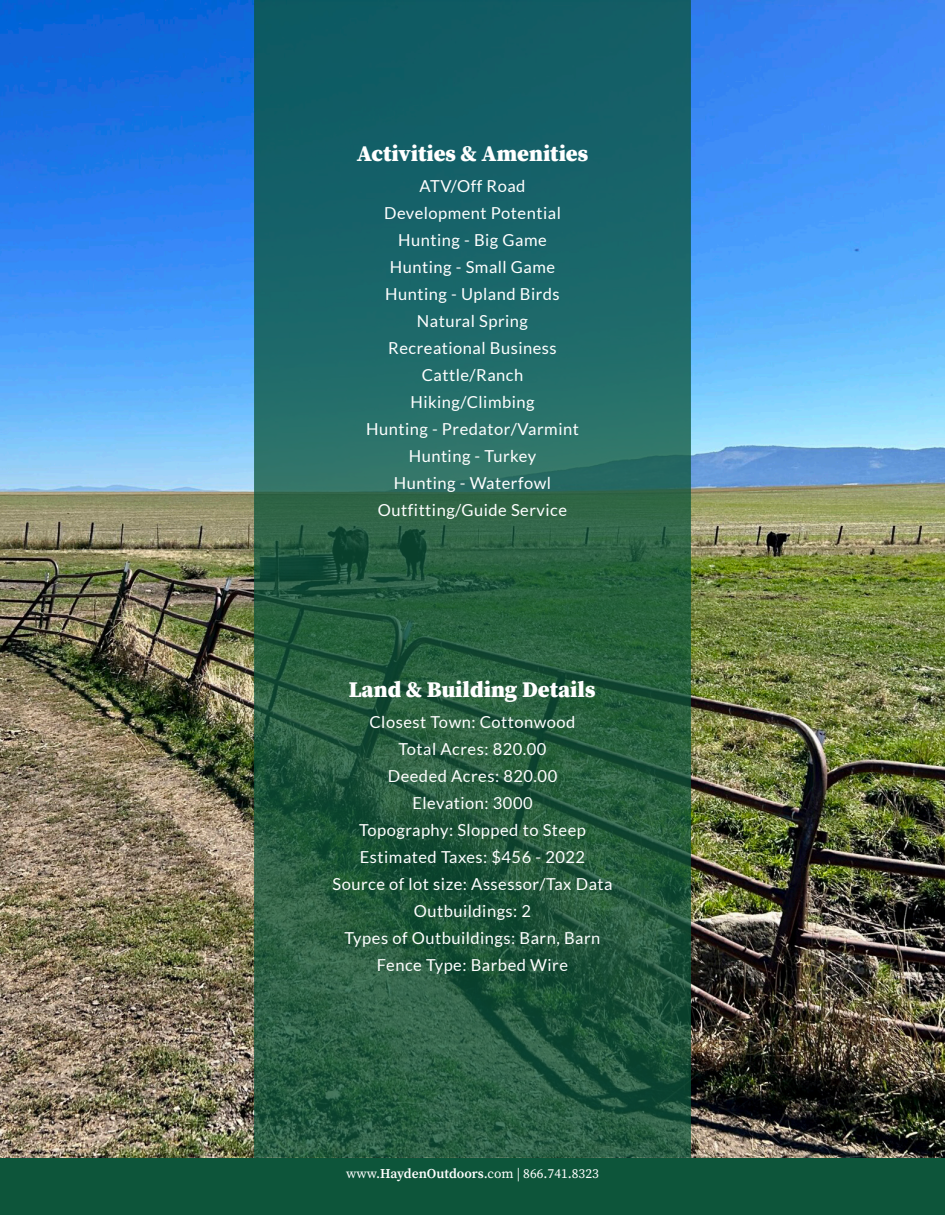
<style>
.page{position:relative;width:945px;height:1215px;background:#fff}
.page>*{position:absolute;margin:0;border:0;box-sizing:border-box;transform-origin:0 0}
.t1{font:900 22.5px "Source Serif Pro";color:#fff}
.Property_Summary_Body{font:16.5px/27px "Lato";letter-spacing:.03em;color:#fff;text-align:center}
.t2{font:13.5px "Source Serif Pro";color:#fff}
.s1{font-weight:600}
</style>
<div class="page">
<div style="left:0;top:1158px;width:945px;height:57px;background:#0d553a"></div>
<img style="left:0;top:0;width:945px;height:1158px">
<svg style="left:254px;top:0;width:437px;height:1158px;background:#215f50"></svg>
<p class="t1" style="left:357px;top:138px;width:233px">Activities &amp; Amenities</p>
<p class="Property_Summary_Body" style="left:420px;top:173px;width:107px">ATV/Off Road</p>
<p class="Property_Summary_Body" style="left:384px;top:200px;width:178px">Development Potential</p>
<p class="Property_Summary_Body" style="left:398px;top:227px;width:150px">Hunting - Big Game</p>
<p class="Property_Summary_Body" style="left:390px;top:254px;width:167px">Hunting - Small Game</p>
<p class="Property_Summary_Body" style="left:385px;top:281px;width:176px">Hunting - Upland Birds</p>
<p class="Property_Summary_Body" style="left:417px;top:308px;width:113px">Natural Spring</p>
<p class="Property_Summary_Body" style="left:388px;top:335px;width:170px">Recreational Business</p>
<p class="Property_Summary_Body" style="left:422px;top:362px;width:103px">Cattle/Ranch</p>
<p class="Property_Summary_Body" style="left:410px;top:389px;width:126px">Hiking/Climbing</p>
<p class="Property_Summary_Body" style="left:366px;top:416px;width:214px">Hunting - Predator/Varmint</p>
<p class="Property_Summary_Body" style="left:409px;top:443px;width:129px">Hunting - Turkey</p>
<p class="Property_Summary_Body" style="left:394px;top:470px;width:159px">Hunting - Waterfowl</p>
<p class="Property_Summary_Body" style="left:378px;top:497px;width:191px">Outfitting/Guide Service</p>
<p class="t1" style="left:349px;top:674px;width:248px">Land &amp; Building Details</p>
<p class="Property_Summary_Body" style="left:370px;top:709px;width:207px">Closest Town: Cottonwood</p>
<p class="Property_Summary_Body" style="left:398px;top:736px;width:150px">Total Acres: 820.00</p>
<p class="Property_Summary_Body" style="left:388px;top:763px;width:171px">Deeded Acres: 820.00</p>
<p class="Property_Summary_Body" style="left:412px;top:790px;width:122px">Elevation: 3000</p>
<p class="Property_Summary_Body" style="left:359px;top:817px;width:228px">Topography: Slopped to Steep</p>
<p class="Property_Summary_Body" style="left:360px;top:844px;width:227px">Estimated Taxes: $456 - 2022</p>
<p class="Property_Summary_Body" style="left:332px;top:871px;width:282px">Source of lot size: Assessor/Tax Data<br>Outbuildings: 2</p>
<p class="Property_Summary_Body" style="left:345px;top:925px;width:257px">Types of Outbuildings: Barn, Barn</p>
<p class="Property_Summary_Body" style="left:377px;top:952px;width:193px">Fence Type: Barbed Wire</p>
<p class="t2" style="left:346px;top:1164px;width:254px">www.<span class="s1">HaydenOutdoors</span>.com | 866.741.8323</p>
</div>
